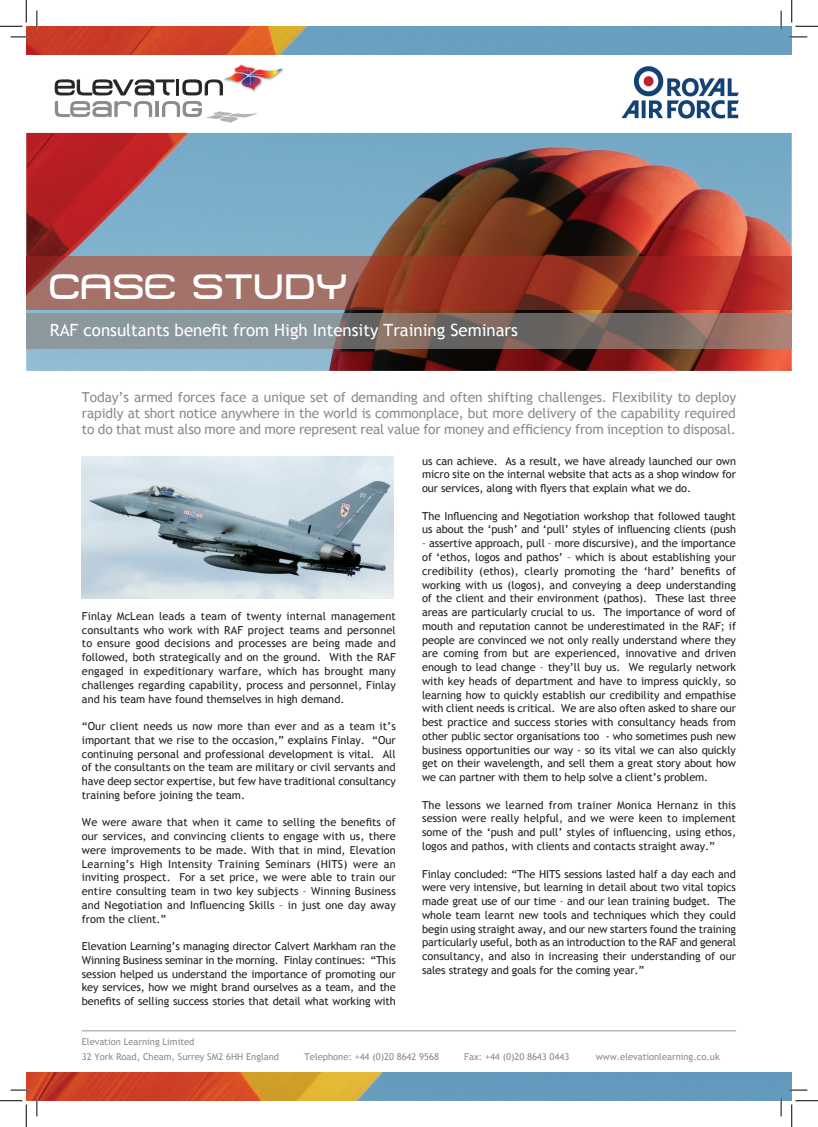
<style>
.page{position:relative;width:818px;height:1127px;background:#fff}
.page>*{position:absolute;margin:0;border:0;box-sizing:border-box;transform-origin:0 0}
.t1{font:35px "Metro DF";color:#fff}
.t2{font:16.88px "Trebuchet MS";color:#fff}
.t3{font:13.75px/16.2px "Trebuchet MS";letter-spacing:-.01em;color:#8c8b8b;text-align:justify}
.t4{font:11px/13.8px "Trebuchet MS";letter-spacing:-.005em;color:#231f20;text-align:justify}
.t5{font:9.38px/15px "Trebuchet MS";color:#8c8b8b}
</style>
<div class="page">
<img style="left:621px;top:66px;width:118px;height:53px">
<img style="left:26px;top:26px;width:766px;height:29px">
<svg style="left:55px;top:101px;width:202px;height:22px"></svg>
<svg style="left:55px;top:79px;width:120px;height:16px"></svg>
<hr style="left:176px;top:79px;width:3px;height:16px;background:#262727">
<svg style="left:182px;top:65px;width:100px;height:30px"></svg>
<img style="left:26px;top:133px;width:766px;height:238px">
<img style="left:26px;top:256px;width:766px;height:53px">
<img style="left:26px;top:313px;width:766px;height:35px">
<img style="left:82px;top:456px;width:312px;height:142px">
<hr style="left:82px;top:1030px;width:654px;height:1px;background:#939598">
<img style="left:26px;top:1072px;width:766px;height:28px">
<svg style="left:11px;top:36px;width:18px;height:2px"></svg>
<svg style="left:788px;top:36px;width:19px;height:2px"></svg>
<svg style="left:11px;top:1088px;width:18px;height:2px"></svg>
<svg style="left:788px;top:1088px;width:19px;height:2px"></svg>
<svg style="left:36px;top:11px;width:2px;height:18px"></svg>
<svg style="left:36px;top:1097px;width:2px;height:18px"></svg>
<svg style="left:780px;top:11px;width:2px;height:18px"></svg>
<svg style="left:780px;top:1097px;width:2px;height:18px"></svg>
<svg style="left:0;top:0;width:27px;height:27px"></svg>
<svg style="left:0;top:1100px;width:27px;height:26px"></svg>
<svg style="left:791px;top:0;width:27px;height:27px"></svg>
<svg style="left:791px;top:1100px;width:27px;height:26px"></svg>
<h1 class="t1" style="left:50px;top:267px;width:300px">CASE STUDY</h1>
<h2 class="t2" style="left:50px;top:320px;width:470px">RAF consultants benefit from High Intensity Training Seminars</h2>
<p class="t3" style="left:82px;top:389px;width:656px">Today’s armed forces face a unique set of demanding and often shifting challenges. Flexibility to deploy rapidly at short notice anywhere in the world is commonplace, but more delivery of the capability required to do that must also more and more represent real value for money and efficiency from inception to disposal.</p>
<p class="t4" style="left:82px;top:609px;width:315px">Finlay McLean leads a team of twenty internal management consultants who work with RAF project teams and personnel to ensure good decisions and processes are being made and followed, both strategically and on the ground. With the RAF engaged in expeditionary warfare, which has brought many challenges regarding capability, process and personnel, Finlay and his team have found themselves in high demand.</p>
<p class="t4" style="left:82px;top:719px;width:315px">“Our client needs us now more than ever and as a team it’s important that we rise to the occasion,” explains Finlay. “Our continuing personal and professional development is vital. All of the consultants on the team are military or civil servants and have deep sector expertise, but few have traditional consultancy training before joining the team.</p>
<p class="t4" style="left:82px;top:815px;width:315px">We were aware that when it came to selling the benefits of our services, and convincing clients to engage with us, there were improvements to be made. With that in mind, Elevation Learning’s High Intensity Training Seminars (HITS) were an inviting prospect. For a set price, we were able to train our entire consulting team in two key subjects – Winning Business and Negotiation and Influencing Skills – in just one day away from the client.”</p>
<p class="t4" style="left:82px;top:939px;width:315px">Elevation Learning’s managing director Calvert Markham ran the Winning Business seminar in the morning. Finlay continues: “This session helped us understand the importance of promoting our key services, how we might brand ourselves as a team, and the benefits of selling success stories that detail what working with</p>
<p class="t4" style="left:422px;top:454px;width:315px">us can achieve. As a result, we have already launched our own micro site on the internal website that acts as a shop window for our services, along with flyers that explain what we do.</p>
<p class="t4" style="left:422px;top:509px;width:315px">The Influencing and Negotiation workshop that followed taught us about the ‘push’ and ‘pull’ styles of influencing clients (push</p>
<p class="t4" style="left:422px;top:536px;width:315px">– assertive approach, pull – more discursive), and the importance of ‘ethos, logos and pathos’ – which is about establishing your credibility (ethos), clearly promoting the ‘hard’ benefits of working with us (logos), and conveying a deep understanding of the client and their environment (pathos). These last three areas are particularly crucial to us. The importance of word of mouth and reputation cannot be underestimated in the RAF; if people are convinced we not only really understand where they are coming from but are experienced, innovative and driven enough to lead change – they’ll buy us. We regularly network with key heads of department and have to impress quickly, so learning how to quickly establish our credibility and empathise with client needs is critical. We are also often asked to share our best practice and success stories with consultancy heads from other public sector organisations too - who sometimes push new business opportunities our way - so its vital we can also quickly get on their wavelength, and sell them a great story about how we can partner with them to help solve a client’s problem.</p>
<p class="t4" style="left:422px;top:797px;width:315px">The lessons we learned from trainer Monica Hernanz in this session were really helpful, and we were keen to implement some of the ‘push and pull’ styles of influencing, using ethos, logos and pathos, with clients and contacts straight away.”</p>
<p class="t4" style="left:422px;top:866px;width:315px">Finlay concluded: “The HITS sessions lasted half a day each and were very intensive, but learning in detail about two vital topics made great use of our time – and our lean training budget. The whole team learnt new tools and techniques which they could begin using straight away, and our new starters found the training particularly useful, both as an introduction to the RAF and general consultancy, and also in increasing their understanding of our sales strategy and goals for the coming year.”</p>
<p class="t5" style="left:82px;top:1033px;width:199px">Elevation Learning Limited<br>32 York Road, Cheam, Surrey SM2 6HH England</p>
<p class="t5" style="left:304px;top:1048px;width:136px">Telephone: +44 (0)20 8642 9568</p>
<p class="t5" style="left:464px;top:1048px;width:106px">Fax: +44 (0)20 8643 0443</p>
<p class="t5" style="left:596px;top:1048px;width:125px">www.elevationlearning.co.uk</p>
</div>
